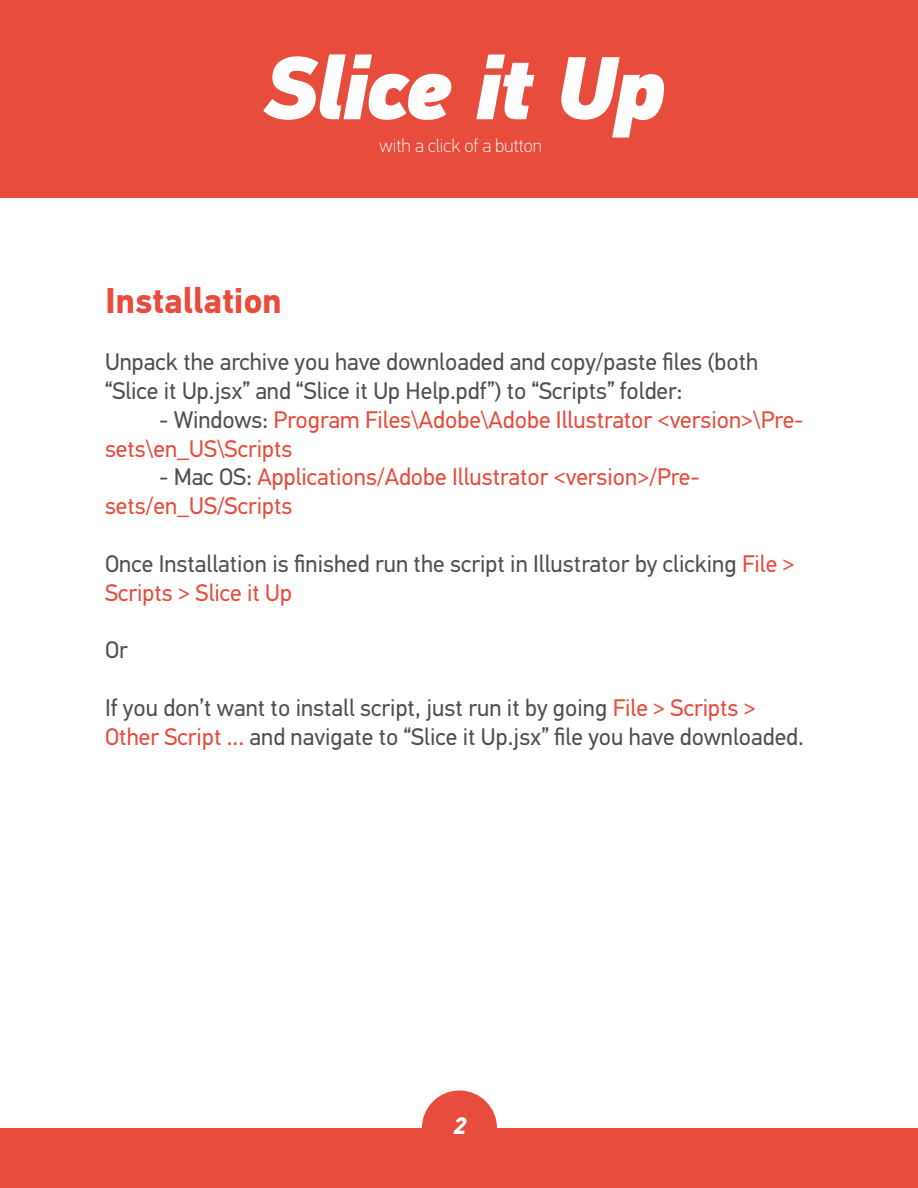
<style>
.page{position:relative;width:918px;height:1188px;background:#fff}
.page>*{position:absolute;margin:0;border:0;box-sizing:border-box;transform-origin:0 0}
.t1{font:italic 900 89.1px "PF Din Text Pro";letter-spacing:-.045em;color:#fff}
.t2{font:700 36px "PF Din Text Pro";color:#e74c3c}
.t3{font:24px/28.8px "PF Din Text Pro";color:#505050}
.t4{font:24px/28.8px "PF Din Text Pro";color:#e74c3c}
.t5{font:italic 700 24px "PF Din Text Pro";color:#fff}
.t6{font:100 18.75px "PF Din Text Pro";color:#fff}
.s1{color:#505050}
.s2{color:#e74c3c}
</style>
<div class="page">
<div style="left:0;top:1128px;width:918px;height:60px;background:#e74c3c"></div>
<div style="left:422px;top:1090px;width:75px;height:76px;background:#e74c3c;border-radius:50%"></div>
<div style="left:0;top:0;width:918px;height:198px;background:#e74c3c"></div>
<h1 class="t1" style="left:257px;top:31px;width:407px">Slice it Up</h1>
<p class="t6" style="left:380px;top:134px;width:164px">with a click of a button</p>
<h2 class="t2" style="left:105px;top:278px;width:179px">Installation</h2>
<p class="t3" style="left:105px;top:348px;width:655px">Unpack the archive you have downloaded and copy/paste files (both “Slice it Up.jsx” and “Slice it Up Help.pdf”) to “Scripts” folder:</p>
<p class="t4" style="left:105px;top:405px;width:700px;text-indent:54px"><span class="s1">- Windows:</span> Program Files\Adobe\Adobe Illustrator &lt;version&gt;\Pre&shy;sets\en_US\Scripts</p>
<p class="t4" style="left:105px;top:463px;width:596px;text-indent:54px"><span class="s1">- Mac OS:</span> Applications/Adobe Illustrator &lt;version&gt;/Pre&shy;sets/en_US/Scripts</p>
<p class="t3" style="left:105px;top:549px;width:691px">Once Installation is finished run the script in Illustrator by clicking <span class="s2">File &gt;<br>Scripts &gt; Slice it Up</span></p>
<p class="t3" style="left:105px;top:636px;width:25px">Or</p>
<p class="t3" style="left:105px;top:693px;width:701px">If you don’t want to install script, just run it by going <span class="s2">File &gt; Scripts &gt;<br>Other Script ...</span> and navigate to “Slice it Up.jsx” file you have downloaded.</p>
<p class="t5" style="left:453px;top:1111px;width:15px">2</p>
</div>
